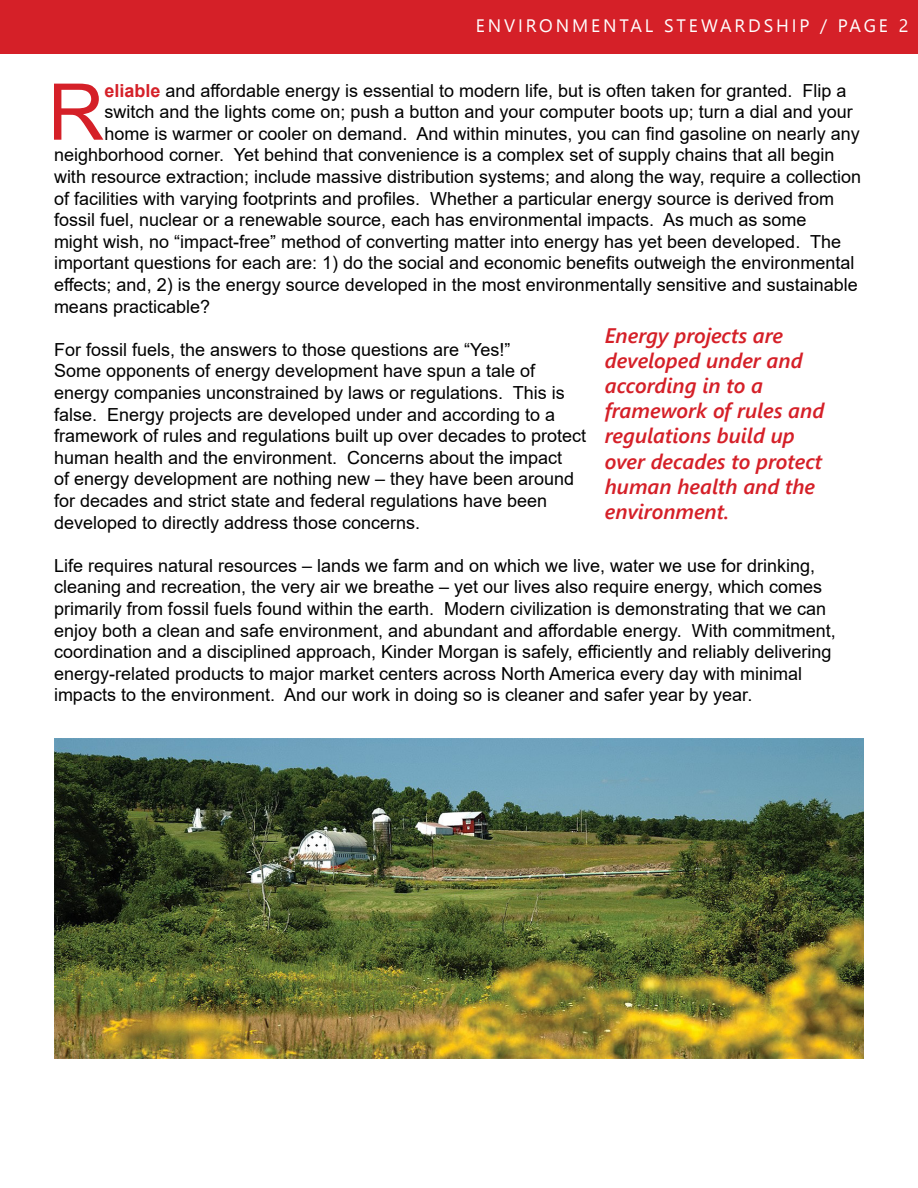
<style>
.page{position:relative;width:918px;height:1188px;background:#fff}
.page>*{position:absolute;margin:0;border:0;box-sizing:border-box;transform-origin:0 0}
.t1{font:78.3px "Arial";color:#d52028}
.t2{font:italic 600 21px/25.2px "Segoe UI";color:#d52028}
.t3{font:18px/21.6px "Arial";color:#000}
.t4{font:18px "Segoe UI Historic";letter-spacing:.16em;color:#fff}
.s1{font-weight:700;color:#d52028}
</style>
<div class="page">
<div style="left:0;top:0;width:918px;height:54px;background:#d52028"></div>
<img style="left:54px;top:738px;width:810px;height:320px">
<p class="t4" style="left:476px;top:16px;width:434px">ENVIRONMENTAL STEWARDSHIP / PAGE 2</p>
<h1 class="t1" style="left:48px;top:58px;width:58px">R</h1>
<p class="t3" style="left:104px;top:79px;width:743px"><span class="s1">eliable</span> and affordable energy is essential to modern life, but is often taken for granted. Flip a</p>
<p class="t3" style="left:104px;top:101px;width:750px">switch and the lights come on; push a button and your computer boots up; turn a dial and your</p>
<p class="t3" style="left:104px;top:122px;width:757px">home is warmer or cooler on demand. And within minutes, you can find gasoline on nearly any</p>
<p class="t3" style="left:54px;top:144px;width:782px">neighborhood corner. Yet behind that convenience is a complex set of supply chains that all begin</p>
<p class="t3" style="left:54px;top:166px;width:809px">with resource extraction; include massive distribution systems; and along the way, require a collection</p>
<p class="t3" style="left:54px;top:187px;width:782px">of facilities with varying footprints and profiles. Whether a particular energy source is derived from</p>
<p class="t3" style="left:54px;top:209px;width:754px">fossil fuel, nuclear or a renewable source, each has environmental impacts. As much as some</p>
<p class="t3" style="left:54px;top:230px;width:789px">might wish, no “impact-free” method of converting matter into energy has yet been developed. The</p>
<p class="t3" style="left:54px;top:252px;width:802px">important questions for each are: 1) do the social and economic benefits outweigh the environmental</p>
<p class="t3" style="left:54px;top:274px;width:805px">effects; and, 2) is the energy source developed in the most environmentally sensitive and sustainable</p>
<p class="t3" style="left:54px;top:295px;width:158px">means practicable?</p>
<p class="t3" style="left:54px;top:338px;width:534px">For fossil fuels, the answers to those questions are “Yes!”<br>Some opponents of energy development have spun a tale of energy companies unconstrained by laws or regulations. This is false. Energy projects are developed under and according to a framework of rules and regulations built up over decades to protect human health and the environment. Concerns about the impact<br>of energy development are nothing new – they have been around for decades and strict state and federal regulations have been developed to directly address those concerns.</p>
<p class="t3" style="left:54px;top:554px;width:783px">Life requires natural resources – lands we farm and on which we live, water we use for drinking, cleaning and recreation, the very air we breathe – yet our lives also require energy, which comes primarily from fossil fuels found within the earth. Modern civilization is demonstrating that we can enjoy both a clean and safe environment, and abundant and affordable energy. With commitment, coordination and a disciplined approach, Kinder Morgan is safely, efficiently and reliably delivering energy-related products to major market centers across North America every day with minimal impacts to the environment. And our work in doing so is cleaner and safer year by year.</p>
<p class="t2" style="left:605px;top:319px;width:221px">Energy projects are developed under and according in to a framework of rules and regulations build up over decades to protect human health and the environment.</p>
</div>
